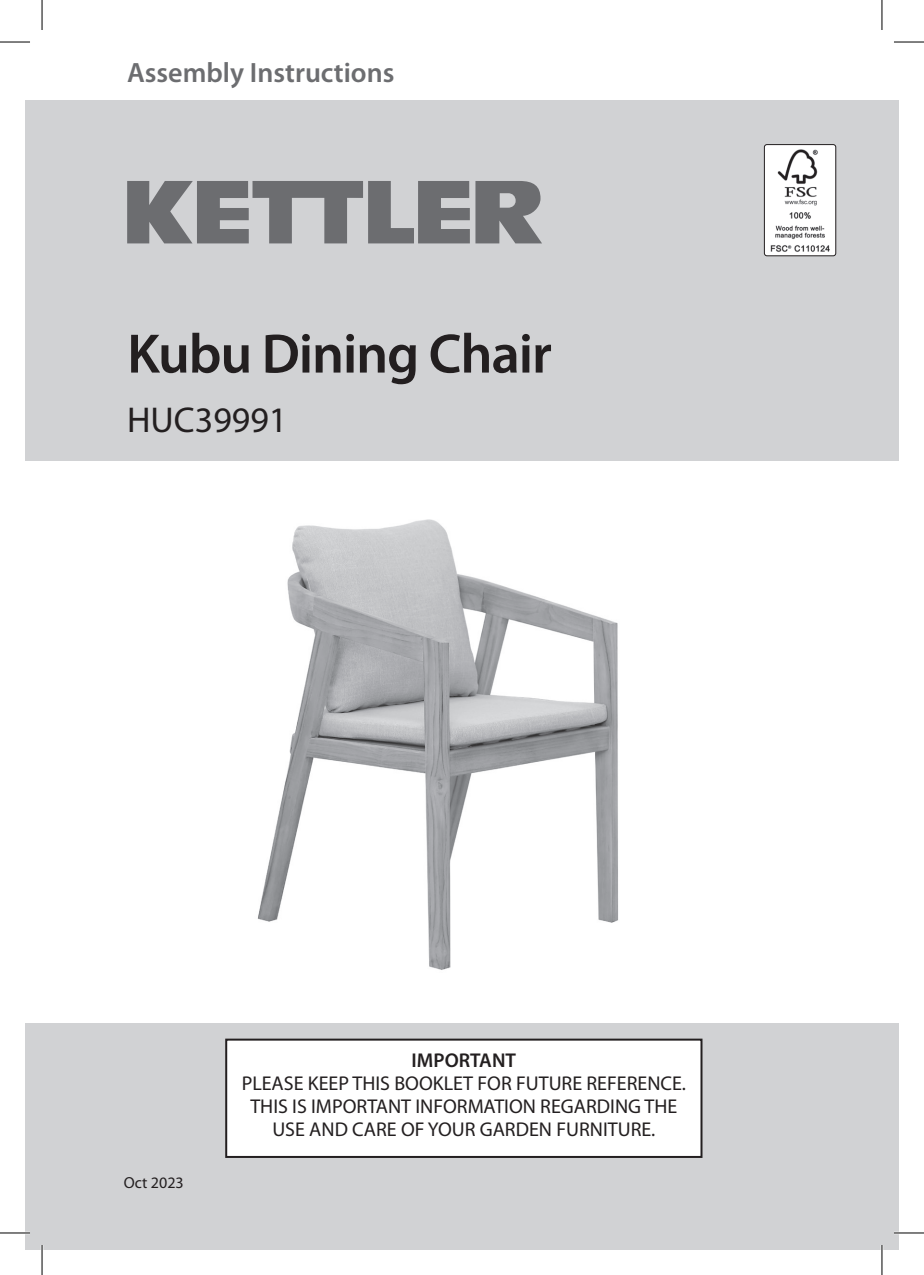
<style>
.page{position:relative;width:924px;height:1275px;background:#fff}
.page>*{position:absolute;margin:0;border:0;box-sizing:border-box;transform-origin:0 0}
.t1{font:600 56px "Myriad Pro";letter-spacing:-.02em;color:#231f20}
.t2{font:36px "Myriad Pro";color:#231f20}
.t3{font:600 28px "Myriad Pro";color:#6c6d70}
.t4{font:20px/23px "Myriad Pro";color:#231f20;text-align:center}
.t5{font:600 20px "Myriad Pro";color:#231f20}
.t6{font:16px "Myriad Pro";color:#231f20}
</style>
<div class="page">
<img style="left:49px;top:460px;width:829px;height:510px">
<div style="left:25px;top:46px;width:873px;height:414px;background:#d1d2d4"></div>
<div style="left:25px;top:25px;width:873px;height:75px;background:#fff"></div>
<svg style="left:475px;top:181px;width:67px;height:62px"></svg>
<svg style="left:127px;top:181px;width:342px;height:62px"></svg>
<img style="left:765px;top:146px;width:70px;height:110px">
<div style="left:763px;top:144px;width:72px;height:112px;border:1px solid #231f20;border-radius:3px"></div>
<div style="left:25px;top:1023px;width:873px;height:227px;background:#d1d2d4"></div>
<div style="left:226px;top:1039px;width:475px;height:118px;background:#fff"></div>
<div style="left:225px;top:1038px;width:477px;height:120px;border:2px solid #231f20"></div>
<hr style="left:0;top:1231px;width:30px;height:3px;background:#fff">
<hr style="left:893px;top:1231px;width:30px;height:3px;background:#fff">
<hr style="left:41px;top:1245px;width:2px;height:30px;background:#fff">
<hr style="left:880px;top:1245px;width:2px;height:30px;background:#fff">
<hr style="left:0;top:42px;width:30px;height:1px;background:#000">
<hr style="left:893px;top:42px;width:30px;height:1px;background:#000">
<hr style="left:0;top:1232px;width:30px;height:1px;background:#000">
<hr style="left:893px;top:1232px;width:30px;height:1px;background:#000">
<hr style="left:42px;top:0;width:1px;height:30px;background:#000">
<hr style="left:42px;top:1245px;width:1px;height:30px;background:#000">
<hr style="left:881px;top:0;width:1px;height:30px;background:#000">
<hr style="left:881px;top:1245px;width:1px;height:30px;background:#000">
<h3 class="t3" style="left:127px;top:57px;width:269px">Assembly Instructions</h3>
<h1 class="t1" style="left:127px;top:323px;width:426px">Kubu Dining Chair</h1>
<h2 class="t2" style="left:127px;top:400px;width:161px">HUC39991</h2>
<p class="t6" style="left:124px;top:1174px;width:61px">Oct 2023</p>
<p class="t5" style="left:411px;top:1049px;width:106px">IMPORTANT</p>
<p class="t4" style="left:241px;top:1072px;width:445px">PLEASE KEEP THIS BOOKLET FOR FUTURE REFERENCE.<br>THIS IS IMPORTANT INFORMATION REGARDING THE<br>USE AND CARE OF YOUR GARDEN FURNITURE.</p>
</div>
